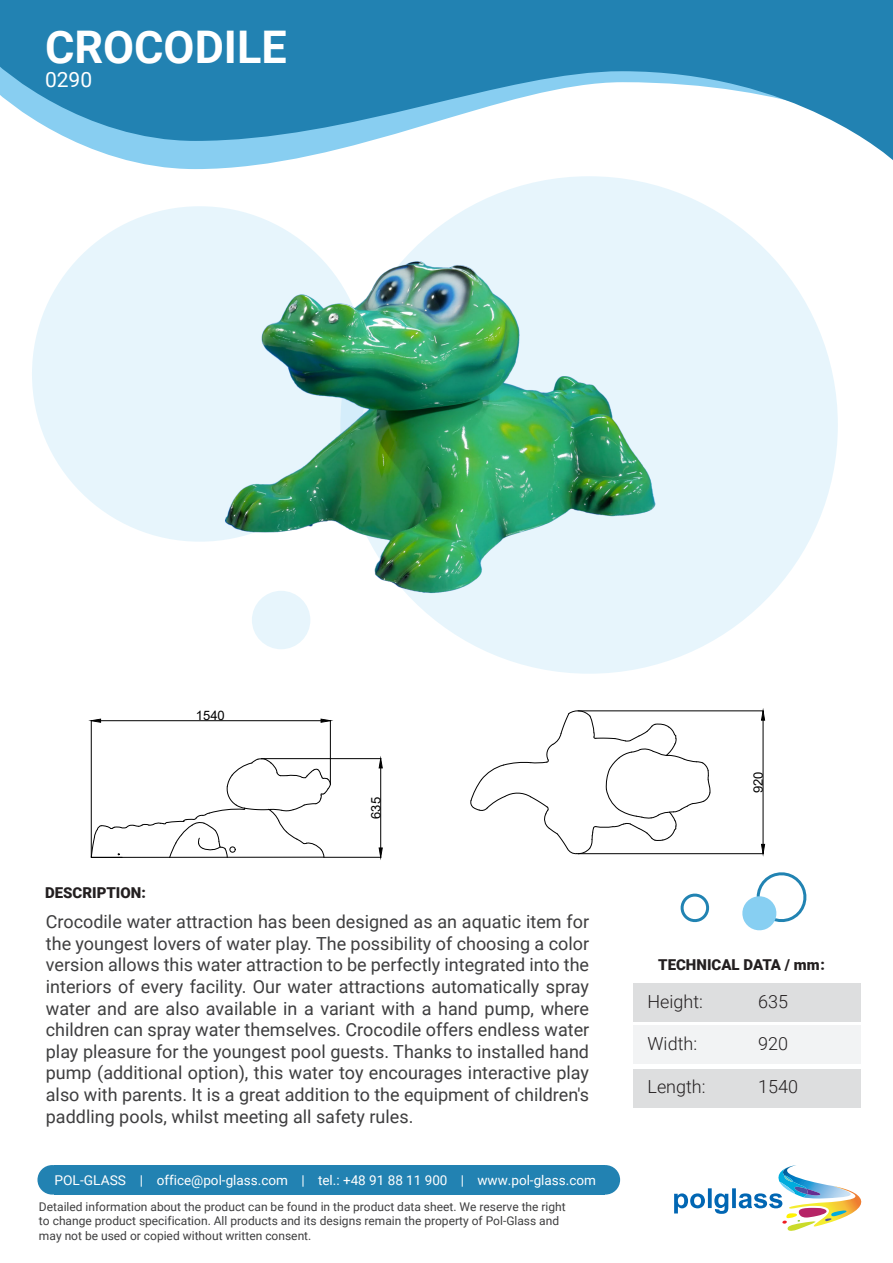
<style>
.page{position:relative;width:893px;height:1263px;background:#fff}
.page>*{position:absolute;margin:0;border:0;box-sizing:border-box;transform-origin:0 0}
.t1{font:700 45px "Roboto";color:#fff}
.t2{font:21px "Roboto";color:#fff}
.t3{font:18px/21.6px "Roboto";color:#3e3e3f;text-align:justify}
.t4{font:300 18px "Roboto";color:#231f20}
.t5{font:900 15px "Roboto";color:#231f20}
.t6{font:13.5px "Roboto";color:#fff}
.t7{font:13.05px "Arial";color:#000}
.t8{font:12px/14.4px "Roboto";color:#3e3e3f}
</style>
<div class="page">
<div style="left:633px;top:983px;width:228px;height:38px;background:#dddedf"></div>
<div style="left:633px;top:1069px;width:228px;height:38px;background:#dddedf"></div>
<div style="left:633px;top:1025px;width:228px;height:38px;background:#f2f3f4"></div>
<svg style="left:126px;top:160px;width:161px;height:9px"></svg>
<svg style="left:0;top:0;width:893px;height:160px;fill:#2282b2"></svg>
<div style="left:37px;top:1165px;width:30px;height:29px;background:#2282b2;border-radius:50%"></div>
<div style="left:591px;top:1165px;width:29px;height:29px;background:#2282b2;border-radius:50%"></div>
<div style="left:54px;top:1165px;width:551px;height:29px;background:#2282b2"></div>
<svg style="left:674px;top:1165px;width:188px;height:66px"></svg>
<svg style="left:680px;top:893px;width:30px;height:30px"></svg>
<svg style="left:742px;top:872px;width:65px;height:59px"></svg>
<div style="left:32px;top:206px;width:335px;height:336px;background:#e7f5fc;border-radius:50%"></div>
<div style="left:252px;top:591px;width:58px;height:58px;background:#e7f5fc;border-radius:50%"></div>
<div style="left:340px;top:176px;width:498px;height:498px;background:#e7f5fc;border-radius:50%"></div>
<hr style="left:91px;top:720px;width:1px;height:137px;background:#000">
<hr style="left:330px;top:720px;width:1px;height:64px;background:#000">
<hr style="left:101px;top:720px;width:220px;height:1px;background:#000">
<svg style="left:91px;top:718px;width:10px;height:5px"></svg>
<svg style="left:320px;top:718px;width:11px;height:5px"></svg>
<hr style="left:261px;top:758px;width:120px;height:1px;background:#000">
<hr style="left:324px;top:857px;width:57px;height:1px;background:#000">
<hr style="left:380px;top:768px;width:1px;height:80px;background:#000">
<svg style="left:378px;top:758px;width:5px;height:11px"></svg>
<svg style="left:378px;top:847px;width:5px;height:11px"></svg>
<svg style="left:91px;top:758px;width:240px;height:100px"></svg>
<svg style="left:470px;top:710px;width:240px;height:144px"></svg>
<hr style="left:578px;top:711px;width:185px;height:1px;background:#000">
<hr style="left:578px;top:853px;width:185px;height:1px;background:#000">
<hr style="left:763px;top:720px;width:1px;height:124px;background:#000">
<svg style="left:761px;top:710px;width:4px;height:11px"></svg>
<svg style="left:761px;top:844px;width:4px;height:10px"></svg>
<img style="left:88px;top:206px;width:626px;height:419px">
<h1 class="t1" style="left:45px;top:16px;width:243px">CROCODILE</h1>
<p class="t2" style="left:45px;top:65px;width:49px">0290</p>
<p class="t7" style="left:196px;top:707px;width:30px">1540</p>
<p class="t5" style="left:45px;top:882px;width:102px">DESCRIPTION:</p>
<p class="t7" style="left:367px;top:819px;width:23px;rotate:-90deg">635</p>
<p class="t3" style="left:46px;top:910px;width:545px">Crocodile water attraction has been designed as an aquatic item for the youngest lovers of water play. The possibility of choosing a color version allows this water attraction to be perfectly integrated into the interiors of every facility. Our water attractions automatically spray water and are also available in a variant with a hand pump, where children can spray water themselves. Crocodile offers endless water play pleasure for the youngest pool guests. Thanks to installed hand pump (additional option), this water toy encourages interactive play also with parents. It is a great addition to the equipment of children's paddling pools, whilst meeting all safety rules.</p>
<p class="t7" style="left:374px;top:1019px;width:23px;rotate:-90deg">920</p>
<p class="t6" style="left:54px;top:1170px;width:543px">POL-GLASS | office@pol-glass.com | tel.: +48 91 88 11 900 | www.pol-glass.com</p>
<p class="t8" style="left:39px;top:1199px;width:528px">Detailed information about the product can be found in the product data sheet. We reserve the right to change product specification. All products and its designs remain the property of Pol-Glass and may not be used or copied without written consent.</p>
<p class="t7" style="left:749px;top:793px;width:23px;rotate:-90deg">920</p>
<p class="t5" style="left:658px;top:954px;width:168px">TECHNICAL DATA / mm:</p>
<p class="t4" style="left:647px;top:989px;width:57px">Height:</p>
<p class="t4" style="left:647px;top:1031px;width:51px">Width:</p>
<p class="t4" style="left:647px;top:1074px;width:60px">Length:</p>
<p class="t4" style="left:758px;top:989px;width:31px">635</p>
<p class="t4" style="left:758px;top:1031px;width:31px">920</p>
<p class="t4" style="left:758px;top:1074px;width:41px">1540</p>
</div>
